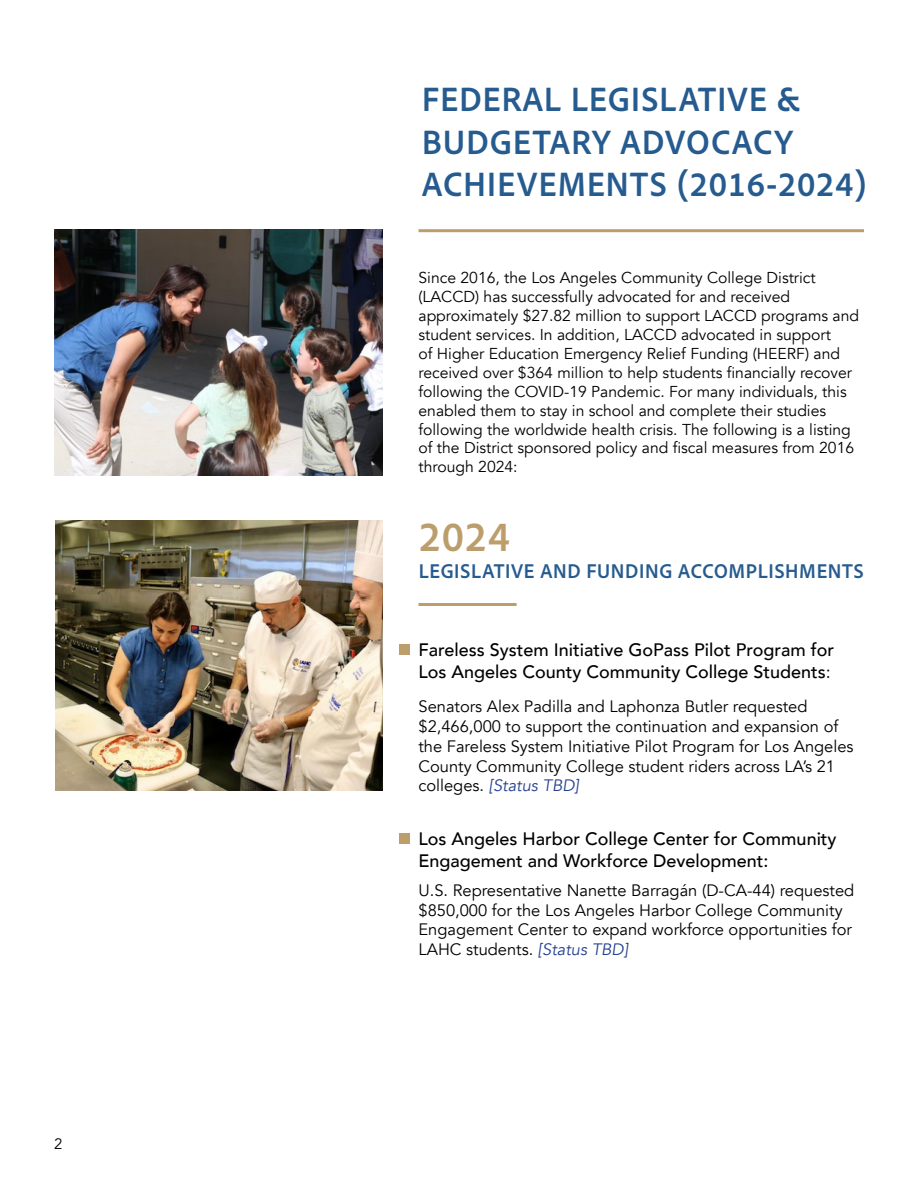
<style>
.page{position:relative;width:918px;height:1188px;background:#fff}
.page>*{position:absolute;margin:0;border:0;box-sizing:border-box;transform-origin:0 0}
.Heading_3{font:700 43.05px "Adobe Clean UX";color:#bb9e6c}
.Front_Cover_H2{font:700 35.55px "Adobe Clean UX";color:#265b8f}
.Subheading_5{font:700 21px "Adobe Clean UX";color:#265b8f}
.Subheading_6{font:500 18px/21.6px "Avenir";color:#000}
.t1{font:16.5px/19.8px "Avenir";color:#000}
.t2{font:15.75px/18.9px "Avenir";color:#000}
.t3{font:15px "Avenir";color:#000}
.s1{font-weight:400}
.s2{font-style:italic;color:#25408f}
</style>
<div class="page">
<img style="left:54px;top:229px;width:328px;height:247px">
<img style="left:55px;top:520px;width:327px;height:270px">
<hr style="left:418px;top:229px;width:446px;height:3px;background:#bb9e6c">
<hr style="left:418px;top:603px;width:99px;height:3px;background:#bb9e6c">
<div style="left:399px;top:644px;width:11px;height:11px;background:#bb9e6c"></div>
<div style="left:399px;top:833px;width:11px;height:11px;background:#bb9e6c"></div>
<p class="t3" style="left:54px;top:1135px;width:10px">2</p>
<p class="Front_Cover_H2" style="left:422px;top:76px;width:381px">FEDERAL LEGISLATIVE &amp;</p>
<p class="Front_Cover_H2" style="left:422px;top:119px;width:373px">BUDGETARY ADVOCACY</p>
<p class="Front_Cover_H2" style="left:422px;top:162px;width:447px">ACHIEVEMENTS (2016-2024)</p>
<p class="t2" style="left:418px;top:269px;width:442px">Since 2016, the Los Angeles Community College District (LACCD) has successfully advocated for and received approximately $27.82 million to support LACCD programs and student services. In addition, LACCD advocated in support<br>of Higher Education Emergency Relief Funding (HEERF) and received over $364 million to help students financially recover following the COVID-19 Pandemic. For many individuals, this enabled them to stay in school and complete their studies following the worldwide health crisis. The following is a listing of the District sponsored policy and fiscal measures from 2016 through 2024:</p>
<p class="Heading_3" style="left:418px;top:509px;width:94px">2024</p>
<p class="Subheading_5" style="left:418px;top:557px;width:447px">LEGISLATIVE AND FUNDING ACCOMPLISHMENTS</p>
<p class="Subheading_6" style="left:418px;top:638px;width:417px">Fareless System Initiative GoPass Pilot Program for<br>Los Angeles County Community College Students<span class="s1">:</span></p>
<p class="t1" style="left:418px;top:697px;width:437px">Senators Alex Padilla and Laphonza Butler requested $2,466,000 to support the continuation and expansion of the Fareless System Initiative Pilot Program for Los Angeles County Community College student riders across LA’s 21 colleges. <span class="s2">[Status TBD]</span></p>
<p class="Subheading_6" style="left:418px;top:827px;width:420px">Los Angeles Harbor College Center for Community<br>Engagement and Workforce Development:</p>
<p class="t1" style="left:418px;top:881px;width:437px">U.S. Representative Nanette Barragán (D-CA-44) requested $850,000 for the Los Angeles Harbor College Community Engagement Center to expand workforce opportunities for LAHC students. <span class="s2">[Status TBD]</span></p>
</div>
